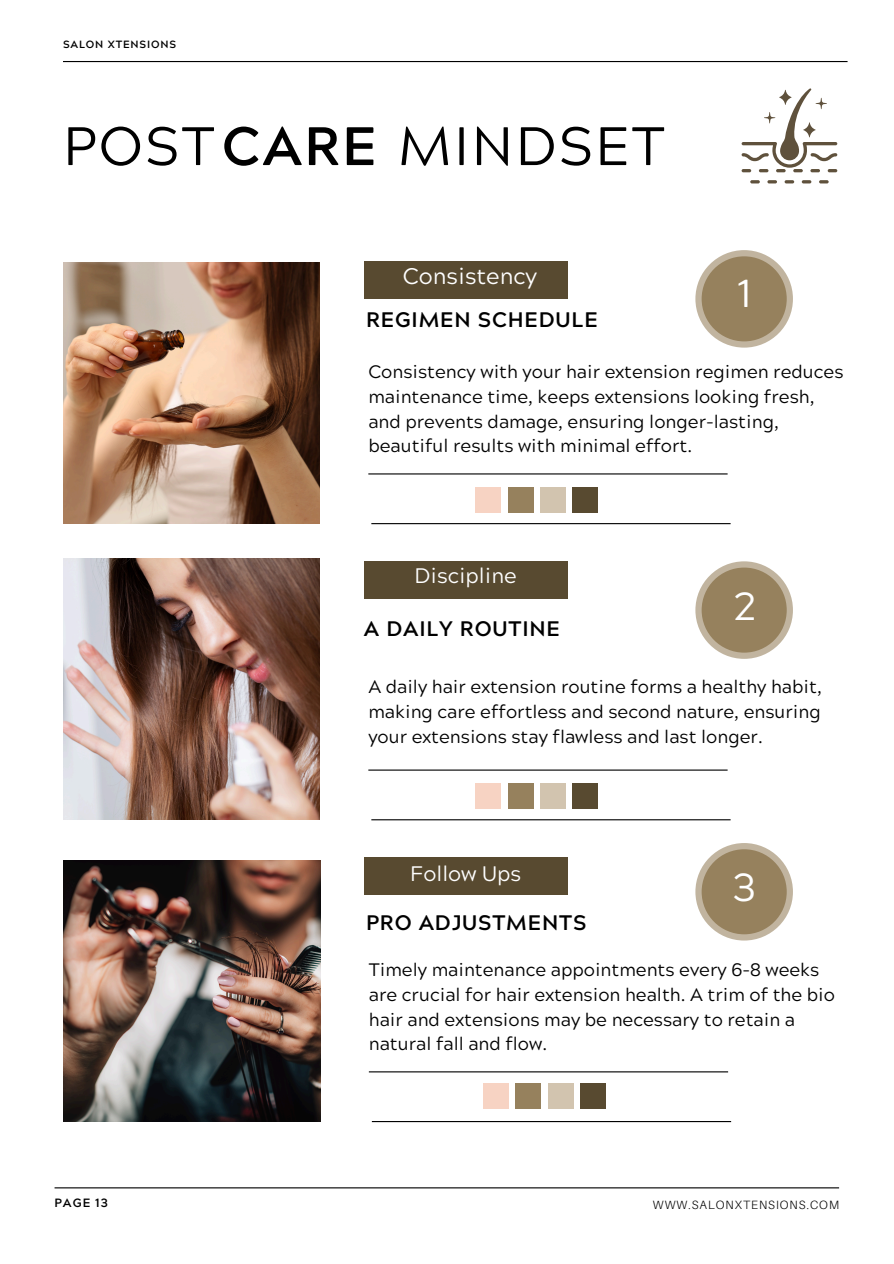
<style>
.page{position:relative;width:894px;height:1264px;background:#fff}
.page>*{position:absolute;margin:0;border:0;box-sizing:border-box;transform-origin:0 0}
.t1{font:54px "Acherus Grotesque";letter-spacing:.04em;color:#000}
.t2{font:39px "Acherus Grotesque";color:#fff}
.t3{font:22.5px "Acherus Grotesque";color:#fff}
.t4{font:700 21px "Acherus Grotesque";letter-spacing:.04em;color:#000}
.t5{font:21px "Acherus Grotesque";color:#fff}
.t6{font:18px/24.8px "Acherus Grotesque";color:#000}
.t7{font:300 12px "Aileron";letter-spacing:.08em;color:#000}
.t8{font:700 12px "Acherus Grotesque";letter-spacing:.08em;color:#000}
.t9{font:700 10.5px "Acherus Grotesque";letter-spacing:.08em;color:#000}
.s1{font-weight:700}
</style>
<div class="page">
<hr style="left:63px;top:61px;width:784px;height:1px;background:#000">
<hr style="left:55px;top:1187px;width:783px;height:1px;background:#000">
<img style="left:63px;top:262px;width:256px;height:261px">
<img style="left:63px;top:558px;width:256px;height:261px">
<img style="left:63px;top:860px;width:257px;height:261px">
<hr style="left:368px;top:473px;width:359px;height:1px;background:#000">
<hr style="left:368px;top:769px;width:359px;height:1px;background:#000">
<hr style="left:369px;top:1071px;width:359px;height:1px;background:#000">
<hr style="left:371px;top:523px;width:359px;height:1px;background:#000">
<hr style="left:371px;top:819px;width:359px;height:1px;background:#000">
<hr style="left:372px;top:1120px;width:359px;height:2px;background:#000">
<div style="left:475px;top:487px;width:26px;height:25px;background:#f7d3c3"></div>
<div style="left:507px;top:487px;width:26px;height:25px;background:#96815d"></div>
<div style="left:540px;top:487px;width:25px;height:25px;background:#d2c4af"></div>
<div style="left:572px;top:487px;width:25px;height:25px;background:#584a30"></div>
<div style="left:475px;top:783px;width:26px;height:25px;background:#f7d3c3"></div>
<div style="left:507px;top:783px;width:26px;height:25px;background:#96815d"></div>
<div style="left:540px;top:783px;width:25px;height:25px;background:#d2c4af"></div>
<div style="left:572px;top:783px;width:25px;height:25px;background:#584a30"></div>
<div style="left:483px;top:1083px;width:25px;height:26px;background:#f7d3c3"></div>
<div style="left:515px;top:1083px;width:26px;height:26px;background:#96815d"></div>
<div style="left:547px;top:1083px;width:26px;height:26px;background:#d2c4af"></div>
<div style="left:579px;top:1083px;width:26px;height:26px;background:#584a30"></div>
<div style="left:364px;top:261px;width:203px;height:38px;background:#584a30"></div>
<svg style="left:695px;top:250px;width:97px;height:97px;background:#c0b39e"></svg>
<div style="left:701px;top:256px;width:85px;height:85px;background:#96815d;border-radius:50%"></div>
<svg style="left:767px;top:180px;width:9px;height:3px"></svg>
<svg style="left:784px;top:180px;width:10px;height:3px"></svg>
<svg style="left:750px;top:180px;width:9px;height:3px"></svg>
<svg style="left:801px;top:180px;width:10px;height:3px"></svg>
<svg style="left:819px;top:180px;width:9px;height:3px"></svg>
<svg style="left:741px;top:88px;width:96px;height:84px"></svg>
<div style="left:364px;top:561px;width:203px;height:37px;background:#584a30"></div>
<div style="left:364px;top:857px;width:203px;height:37px;background:#584a30"></div>
<svg style="left:695px;top:561px;width:97px;height:98px;background:#c1b5a0"></svg>
<div style="left:701px;top:567px;width:85px;height:85px;background:#96815d;border-radius:50%"></div>
<svg style="left:695px;top:843px;width:97px;height:97px;background:#c0b39e"></svg>
<div style="left:701px;top:849px;width:85px;height:85px;background:#96815d;border-radius:50%"></div>
<p class="t9" style="left:63px;top:40px;width:115px">SALON XTENSIONS</p>
<h2 class="t1" style="left:63px;top:124px;width:603px">POST<span class="s1">CARE</span> MINDSET</h2>
<p class="t3" style="left:402px;top:267px;width:136px">Consistency</p>
<p class="t4" style="left:366px;top:312px;width:233px">REGIMEN SCHEDULE</p>
<h3 class="t2" style="left:737px;top:278px;width:16px">1</h3>
<h4 class="t6" style="left:368px;top:362px;width:476px">Consistency with your hair extension regimen reduces maintenance time, keeps extensions looking fresh, and prevents damage, ensuring longer-lasting, beautiful results with minimal effort.</h4>
<h4 class="t5" style="left:414px;top:567px;width:103px">Discipline</h4>
<p class="t4" style="left:364px;top:620px;width:197px">A DAILY ROUTINE</p>
<p class="t2" style="left:733px;top:590px;width:23px">2</p>
<h3 class="t6" style="left:368px;top:677px;width:455px;text-align:justify">A daily hair extension routine forms a healthy habit, making care effortless and second nature, ensuring your extensions stay flawless and last longer.</h3>
<h3 class="t5" style="left:410px;top:865px;width:112px">Follow Ups</h3>
<h4 class="t4" style="left:366px;top:913px;width:222px">PRO ADJUSTMENTS</h4>
<h5 class="t2" style="left:732px;top:872px;width:24px">3</h5>
<p class="t8" style="left:55px;top:1198px;width:55px">PAGE 13</p>
<p class="t6" style="left:369px;top:959px;width:467px">Timely maintenance appointments every 6-8 weeks are crucial for hair extension health. A trim of the bio hair and extensions may be necessary to retain a natural fall and flow.</p>
<p class="t7" style="left:652px;top:1197px;width:187px">WWW.SALONXTENSIONS.COM</p>
</div>
